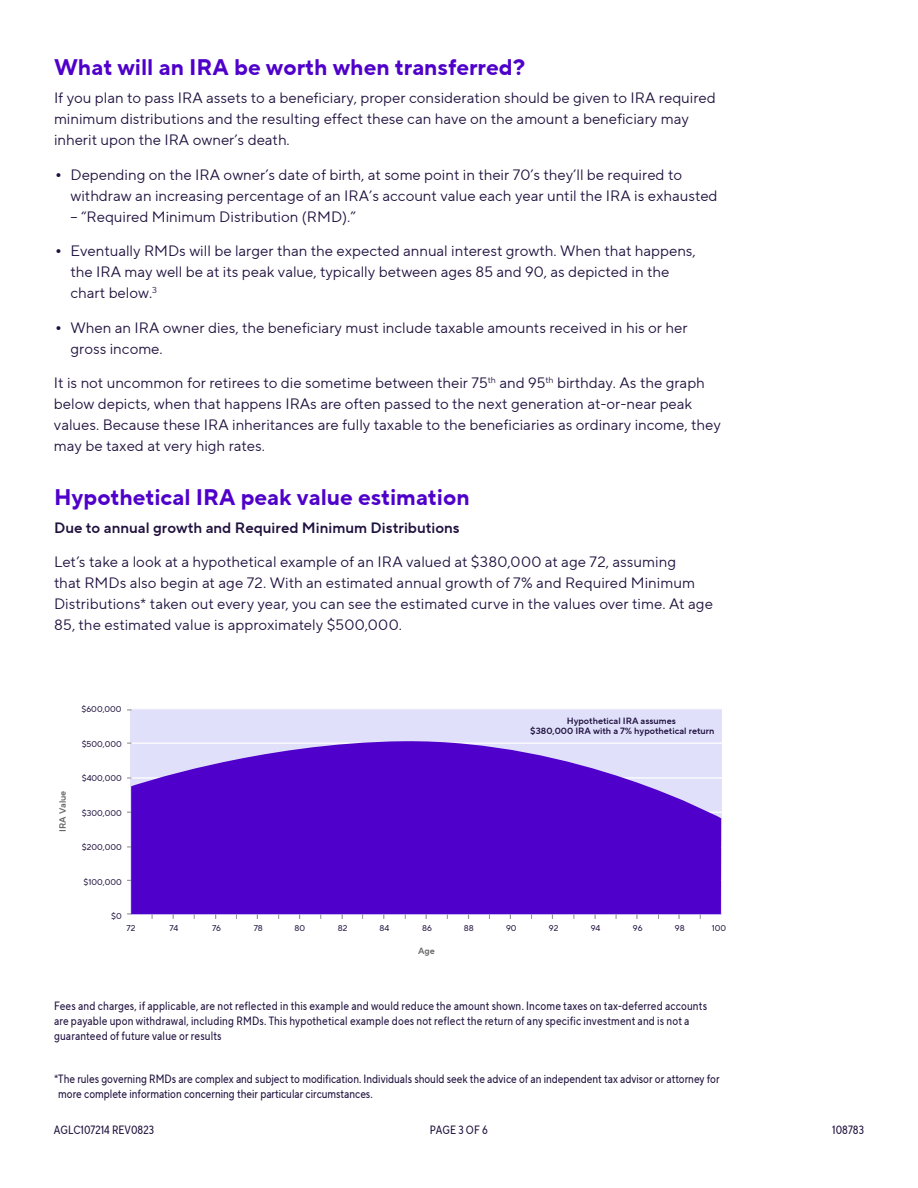
<style>
.page{position:relative;width:918px;height:1188px;background:#fff}
.page>*{position:absolute;margin:0;border:0;box-sizing:border-box;transform-origin:0 0}
.t1{font:700 22.5px "TT Norms Pro";color:#4f00ca}
.t2{font:15px/21px "TT Norms Pro";color:#20113e}
.t3{font:15px "TT Norms Pro Dm Bd";color:#20113e}
.t4{font:12px/15px "TT Norms Pro Cond";letter-spacing:.005em;color:#20113e}
.t5{font:9px/10.8px "TT Norms Pro Dm Bd";color:#20113e;text-align:center}
.t6{font:9px "TT Norms Pro Dm Bd";color:#666}
.t7{font:8.4px "TT Norms Pro";color:#20113e}
.s1{font-size:21px}
</style>
<div class="page">
<div style="left:131px;top:708px;width:591px;height:207px;background:#e0e0fb"></div>
<hr style="left:127px;top:708px;width:595px;height:1px;background:#fff">
<hr style="left:127px;top:743px;width:595px;height:1px;background:#fff">
<hr style="left:127px;top:777px;width:595px;height:2px;background:#fff">
<hr style="left:127px;top:812px;width:595px;height:1px;background:#fff">
<hr style="left:127px;top:846px;width:595px;height:2px;background:#fff">
<hr style="left:127px;top:880px;width:595px;height:1px;background:#fff">
<svg style="left:131px;top:741px;width:590px;height:173px;background:#611bd0"></svg>
<h2 class="t1" style="left:54px;top:51px;width:473px">What will an IRA be worth when transferred?</h2>
<p class="t2" style="left:54px;top:87px;width:663px">If you plan to pass IRA assets to a beneficiary, proper consideration should be given to IRA required minimum distributions and the resulting effect these can have on the amount a beneficiary may inherit upon the IRA owner’s death.</p>
<p class="t2" style="left:70px;top:164px;width:649px;text-indent:-16px"><span class="s1">•</span> Depending on the IRA owner’s date of birth, at some point in their 70’s they’ll be required to withdraw an increasing percentage of an IRA’s account value each year until the IRA is exhausted</p>
<p class="t2" style="left:70px;top:206px;width:287px">– “Required Minimum Distribution (RMD).”</p>
<p class="t2" style="left:70px;top:240px;width:627px;text-indent:-16px"><span class="s1">•</span> Eventually RMDs will be larger than the expected annual interest growth. When that happens, the IRA may well be at its peak value, typically between ages 85 and 90, as depicted in the chart below.<sup>3</sup></p>
<p class="t2" style="left:70px;top:317px;width:619px;text-indent:-16px"><span class="s1">•</span> When an IRA owner dies, the beneficiary must include taxable amounts received in his or her gross income.</p>
<p class="t2" style="left:54px;top:372px;width:668px">It is not uncommon for retirees to die sometime between their 75<sup>th</sup> and 95<sup>th</sup> birthday. As the graph below depicts, when that happens IRAs are often passed to the next generation at-or-near peak values. Because these IRA inheritances are fully taxable to the beneficiaries as ordinary income, they may be taxed at very high rates.</p>
<h2 class="t1" style="left:54px;top:481px;width:417px">Hypothetical IRA peak value estimation</h2>
<h3 class="t3" style="left:54px;top:517px;width:407px">Due to annual growth and Required Minimum Distributions</h3>
<p class="t2" style="left:54px;top:552px;width:660px">Let’s take a look at a hypothetical example of an IRA valued at $380,000 at age 72, assuming<br>that RMDs also begin at age 72. With an estimated annual growth of 7% and Required Minimum<br>Distributions* taken out every year, you can see the estimated curve in the values over time. At age</p>
<p class="t2" style="left:54px;top:615px;width:349px">85, the estimated value is approximately $500,000.</p>
<p class="t6" style="left:56px;top:832px;width:43px;rotate:-90deg">IRA Value</p>
<p class="t7" style="left:82px;top:703px;width:42px">$600,000</p>
<p class="t7" style="left:82px;top:738px;width:42px">$500,000</p>
<p class="t7" style="left:82px;top:772px;width:42px">$400,000</p>
<p class="t7" style="left:82px;top:807px;width:41px">$300,000</p>
<p class="t7" style="left:82px;top:841px;width:41px">$200,000</p>
<p class="t7" style="left:84px;top:876px;width:40px">$100,000</p>
<p class="t7" style="left:111px;top:910px;width:12px">$0</p>
<p class="t5" style="left:530px;top:715px;width:186px">Hypothetical IRA assumes<br>$380,000 IRA with a 7% hypothetical return</p>
<p class="t7" style="left:127px;top:922px;width:11px">72</p>
<p class="t7" style="left:170px;top:922px;width:10px">74</p>
<p class="t7" style="left:212px;top:922px;width:10px">76</p>
<p class="t7" style="left:254px;top:922px;width:11px">78</p>
<p class="t7" style="left:294px;top:922px;width:12px">80</p>
<p class="t7" style="left:338px;top:922px;width:11px">82</p>
<p class="t7" style="left:380px;top:922px;width:11px">84</p>
<p class="t7" style="left:422px;top:922px;width:11px">86</p>
<p class="t7" style="left:464px;top:922px;width:12px">88</p>
<p class="t7" style="left:506px;top:922px;width:12px">90</p>
<p class="t7" style="left:549px;top:922px;width:11px">92</p>
<p class="t7" style="left:591px;top:922px;width:11px">94</p>
<p class="t7" style="left:633px;top:922px;width:11px">96</p>
<p class="t7" style="left:675px;top:922px;width:11px">98</p>
<p class="t7" style="left:712px;top:922px;width:16px">100</p>
<p class="t6" style="left:418px;top:944px;width:18px">Age</p>
<p class="t4" style="left:54px;top:999px;width:655px">Fees and charges, if applicable, are not reflected in this example and would reduce the amount shown. Income taxes on tax-deferred accounts are payable upon withdrawal, including RMDs. This hypothetical example does not reflect the return of any specific investment and is not a guaranteed of future value or results</p>
<p class="t4" style="left:58px;top:1072px;width:663px;text-indent:-4px">* The rules governing RMDs are complex and subject to modification. Individuals should seek the advice of an independent tax advisor or attorney for more complete information concerning their particular circumstances.</p>
<p class="t4" style="left:54px;top:1122px;width:102px">AGLC107214 REV0823</p>
<p class="t4" style="left:430px;top:1122px;width:60px">PAGE 3 OF 6</p>
<p class="t4" style="left:832px;top:1122px;width:33px">108783</p>
</div>
